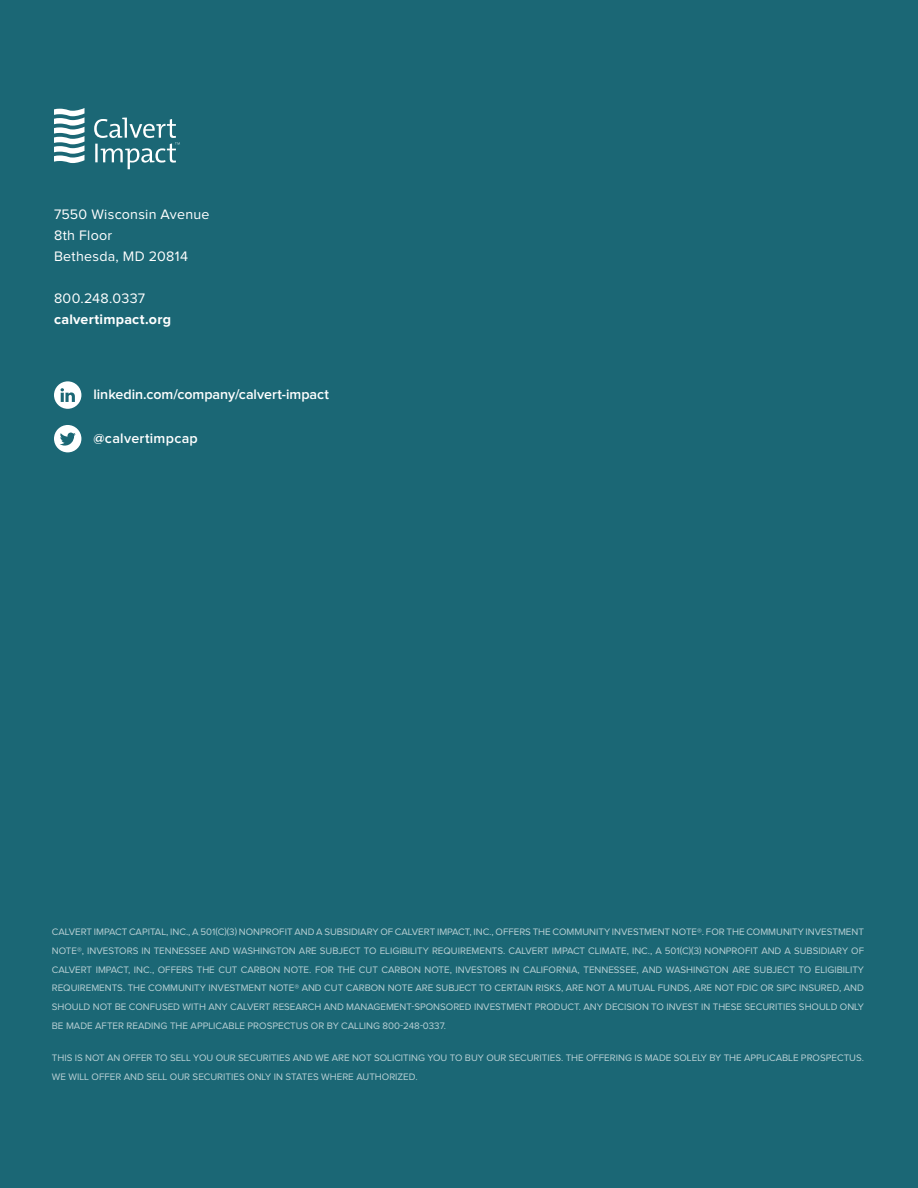
<style>
.page{position:relative;width:918px;height:1188px;background:#1b6775}
.page>*{position:absolute;margin:0;border:0;box-sizing:border-box;transform-origin:0 0}
.t1{font:14.25px/21px "Proxima Nova";letter-spacing:.02em;color:#fff}
.t2{font:600 14.25px "Proxima Nova";color:#fff}
.t3{font:700 14.25px "Proxima Nova";letter-spacing:.02em;color:#fff}
.t4{font:600 14.25px "Proxima Nova";letter-spacing:.02em;color:#fff}
.t5{font:9.75px/18.8px "Proxima Nova";color:#fff;text-align:justify}
</style>
<div class="page">
<svg style="left:54px;top:381px;width:27px;height:28px"></svg>
<svg style="left:54px;top:425px;width:27px;height:27px"></svg>
<svg style="left:54px;top:108px;width:31px;height:55px"></svg>
<svg style="left:94px;top:118px;width:86px;height:51px"></svg>
<h1 class="t1" style="left:54px;top:205px;width:157px">7550 Wisconsin Avenue<br>8th Floor<br>Bethesda, MD 20814</h1>
<h1 class="t1" style="left:54px;top:288px;width:93px">800.248.0337</h1>
<h1 class="t3" style="left:54px;top:312px;width:119px">calvertimpact.org</h1>
<h1 class="t2" style="left:94px;top:387px;width:237px">linkedin.com/company/calvert-impact</h1>
<h1 class="t4" style="left:94px;top:432px;width:106px">@calvertimpcap</h1>
<p class="t5" style="left:52px;top:923px;width:814px">CALVERT IMPACT CAPITAL, INC., A 501(C)(3) NONPROFIT AND A SUBSIDIARY OF CALVERT IMPACT, INC., OFFERS THE COMMUNITY INVESTMENT NOTE®. FOR THE COMMUNITY INVESTMENT NOTE®, INVESTORS IN TENNESSEE AND WASHINGTON ARE SUBJECT TO ELIGIBILITY REQUIREMENTS. CALVERT IMPACT CLIMATE, INC., A 501(C)(3) NONPROFIT AND A SUBSIDIARY OF CALVERT IMPACT, INC., OFFERS THE CUT CARBON NOTE. FOR THE CUT CARBON NOTE, INVESTORS IN CALIFORNIA, TENNESSEE, AND WASHINGTON ARE SUBJECT TO ELIGIBILITY REQUIREMENTS. THE COMMUNITY INVESTMENT NOTE® AND CUT CARBON NOTE ARE SUBJECT TO CERTAIN RISKS, ARE NOT A MUTUAL FUNDS, ARE NOT FDIC OR SIPC INSURED, AND SHOULD NOT BE CONFUSED WITH ANY CALVERT RESEARCH AND MANAGEMENT-SPONSORED INVESTMENT PRODUCT. ANY DECISION TO INVEST IN THESE SECURITIES SHOULD ONLY BE MADE AFTER READING THE APPLICABLE PROSPECTUS OR BY CALLING 800-248-0337.</p>
<p class="t5" style="left:52px;top:1049px;width:814px">THIS IS NOT AN OFFER TO SELL YOU OUR SECURITIES AND WE ARE NOT SOLICITING YOU TO BUY OUR SECURITIES. THE OFFERING IS MADE SOLELY BY THE APPLICABLE PROSPECTUS.<br>WE WILL OFFER AND SELL OUR SECURITIES ONLY IN STATES WHERE AUTHORIZED.</p>
</div>
